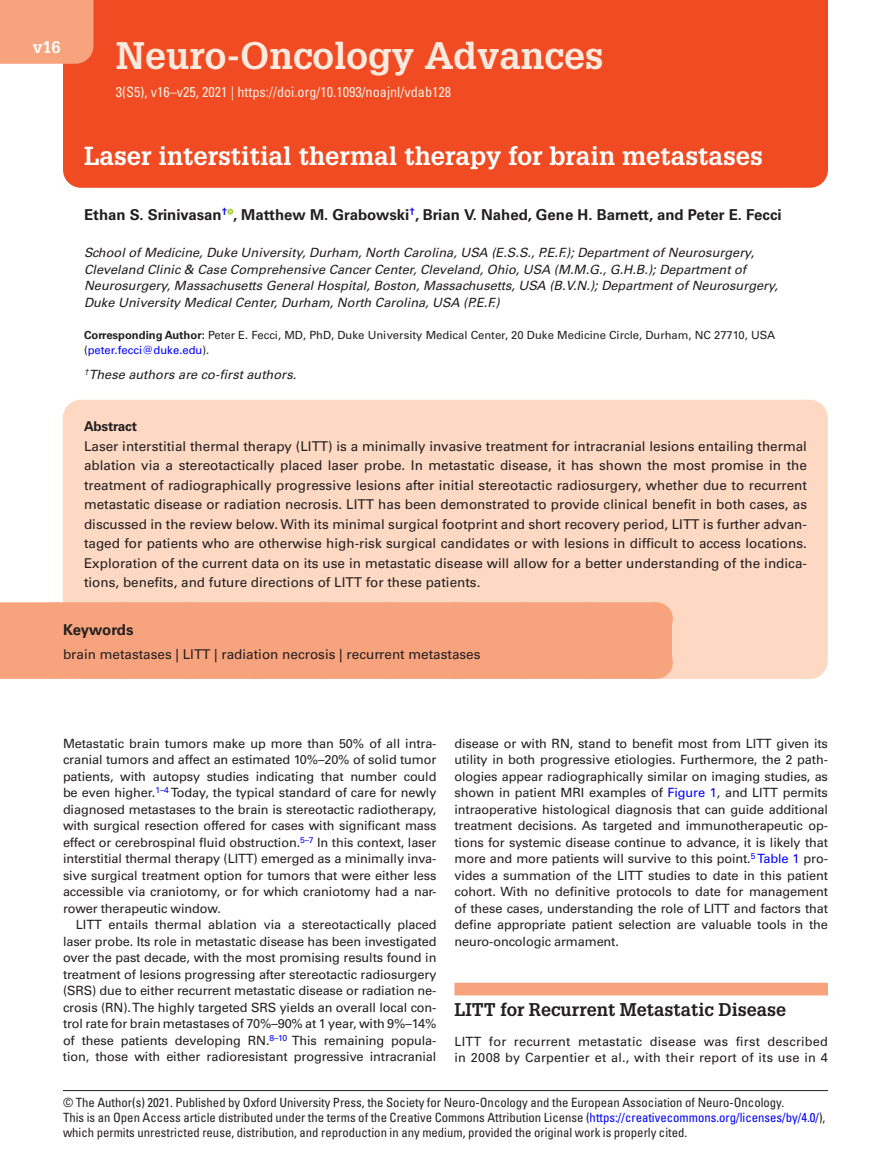
<style>
.page{position:relative;width:891px;height:1175px;background:#fff}
.page>*{position:absolute;margin:0;border:0;box-sizing:border-box;transform-origin:0 0}
.t1{font:700 37.5px "Glypha LT Std";color:#fdeade}
.t2{font:700 25.5px "Glypha LT Std";color:#fff}
.t3{font:700 18px "Glypha LT Std";color:#231f20}
.t4{font:700 16.5px "Glypha LT Std";color:#fff}
.t5{font:700 15px "Univers LT Std";color:#231f20}
.t6{font:condensed 14.25px "Univers LT Std";color:#fdeade}
.t7{font:13.5px/19.5px "Univers LT Std";color:#231f20;text-align:justify}
.t8{font:700 13.5px "Univers LT Std";letter-spacing:-.015em;color:#231f20}
.t9{font:12.75px/16.5px "Univers LT Std";letter-spacing:-.01em;color:#231f20;text-align:justify}
.t10{font:italic 12.75px/16.5px "Univers LT Std";color:#231f20}
.t11{font:condensed 12.75px/15px "Univers LT Std";color:#231f20}
.t12{font:12.75px/16.5px "Univers LT Std";letter-spacing:.015em;color:#231f20}
.t13{font:11.25px/15px "Univers LT Std";color:#231f20}
.s1{font-weight:700}
.s2{color:#00f}
</style>
<div class="page">
<div style="left:63px;top:0;width:765px;height:166px;background:#f04b22"></div>
<div style="left:0;top:0;width:94px;height:64px;background:#f7a37d"></div>
<hr style="left:63px;top:1090px;width:765px;height:1px;background:#231f20">
<div style="left:63px;top:400px;width:765px;height:279px;background:#fdd8c3;border-radius:18px"></div>
<div style="left:0;top:620px;width:672px;height:34px;background:#f7a37d"></div>
<div style="left:0;top:602px;width:656px;height:33px;background:#f7a37d"></div>
<svg style="left:56px;top:602px;width:566px;height:1px"></svg>
<hr style="left:656px;top:602px;width:1px;height:33px;background:#f7a37d">
<div style="left:0;top:636px;width:672px;height:27px;background:#f7a37d"></div>
<div style="left:0;top:646px;width:656px;height:33px;background:#f7a37d"></div>
<svg style="left:59px;top:678px;width:563px;height:1px"></svg>
<hr style="left:656px;top:646px;width:1px;height:33px;background:#f7a37d">
<svg style="left:227px;top:209px;width:6px;height:6px"></svg>
<div style="left:454px;top:982px;width:374px;height:13px;background:#f7a37d"></div>
<div style="left:63px;top:166px;width:765px;height:22px;background:#f04b22"></div>
<p class="t4" style="left:33px;top:37px;width:30px">v16</p>
<h1 class="t1" style="left:116px;top:32px;width:489px">Neuro-Oncology Advances</h1>
<p class="t6" style="left:116px;top:83px;width:337px">3(S5), v16–v25, 2021 | https://doi.org/10.1093/noajnl/vdab128</p>
<h2 class="t2" style="left:84px;top:140px;width:680px">Laser interstitial thermal therapy for brain metastases</h2>
<p class="t5" style="left:84px;top:205px;width:699px">Ethan S. Srinivasan<sup>†</sup> , Matthew M. Grabowski<sup>†</sup>, Brian V. Nahed, Gene H. Barnett, and Peter E. Fecci</p>
<p class="t10" style="left:84px;top:244px;width:696px">School of Medicine, Duke University, Durham, North Carolina, USA (E.S.S., P.E.F.); Department of Neurosurgery, Cleveland Clinic &amp; Case Comprehensive Cancer Center, Cleveland, Ohio, USA (M.M.G., G.H.B.); Department of Neurosurgery, Massachusetts General Hospital, Boston, Massachusetts, USA (B.V.N.); Department of Neurosurgery, Duke University Medical Center, Durham, North Carolina, USA (P.E.F.)</p>
<p class="t13" style="left:84px;top:327px;width:693px"><span class="s1">Corresponding Author:</span> Peter E. Fecci, MD, PhD, Duke University Medical Center, 20 Duke Medicine Circle, Durham, NC 27710, USA (<span class="s2">peter.fecci@duke.edu</span>).</p>
<p class="t10" style="left:84px;top:367px;width:214px"><sup>†</sup>These authors are co-first authors.</p>
<p class="t8" style="left:84px;top:418px;width:55px">Abstract</p>
<p class="t7" style="left:84px;top:436px;width:725px">Laser interstitial thermal therapy (LITT) is a minimally invasive treatment for intracranial lesions entailing thermal ablation via a stereotactically placed laser probe. In metastatic disease, it has shown the most promise in the treatment of radiographically progressive lesions after initial stereotactic radiosurgery, whether due to recurrent metastatic disease or radiation necrosis. LITT has been demonstrated to provide clinical benefit in both cases, as discussed in the review below. With its minimal surgical footprint and short recovery period, LITT is further advan&shy;taged for patients who are otherwise high-risk surgical candidates or with lesions in difficult to access locations.<br>Exploration of the current data on its use in metastatic disease will allow for a better understanding of the indica&shy;tions, benefits, and future directions of LITT for these patients.</p>
<p class="t5" style="left:63px;top:621px;width:72px">Keywords</p>
<p class="t7" style="left:63px;top:645px;width:419px">brain metastases | LITT | radiation necrosis | recurrent metastases</p>
<p class="t9" style="left:63px;top:735px;width:375px">Metastatic brain tumors make up more than 50% of all intra&shy;cranial tumors and affect an estimated 10%–20% of solid tumor patients, with autopsy studies indicating that number could be even higher.<sup>1–4</sup> Today, the typical standard of care for newly diagnosed metastases to the brain is stereotactic radiotherapy, with surgical resection offered for cases with significant mass effect or cerebrospinal fluid obstruction.<sup>5–7</sup> In this context, laser interstitial thermal therapy (LITT) emerged as a minimally inva&shy;sive surgical treatment option for tumors that were either less accessible via craniotomy, or for which craniotomy had a nar&shy;rower therapeutic window.</p>
<p class="t9" style="left:63px;top:916px;width:375px;text-indent:13px">LITT entails thermal ablation via a stereotactically placed laser probe. Its role in metastatic disease has been investigated over the past decade, with the most promising results found in treatment of lesions progressing after stereotactic radiosurgery (SRS) due to either recurrent metastatic disease or radiation ne&shy;crosis (RN). The highly targeted SRS yields an overall local con&shy;trol rate for brain metastases of 70%–90% at 1 year, with 9%–14% of these patients developing RN.<sup>8–10</sup> This remaining popula&shy;tion, those with either radioresistant progressive intracranial</p>
<p class="t9" style="left:454px;top:735px;width:375px">disease or with RN, stand to benefit most from LITT given its utility in both progressive etiologies. Furthermore, the 2 path&shy;ologies appear radiographically similar on imaging studies, as shown in patient MRI examples of <span class="s2">Figure 1</span>, and LITT permits intraoperative histological diagnosis that can guide additional treatment decisions. As targeted and immunotherapeutic op&shy;tions for systemic disease continue to advance, it is likely that more and more patients will survive to this point.<sup>5</sup> <span class="s2">Table 1</span> pro&shy;vides a summation of the LITT studies to date in this patient cohort. With no definitive protocols to date for management of these cases, understanding the role of LITT and factors that define appropriate patient selection are valuable tools in the neuro-oncologic armament.</p>
<h3 class="t3" style="left:454px;top:998px;width:333px">LITT for Recurrent Metastatic Disease</h3>
<p class="t12" style="left:454px;top:1033px;width:375px">LITT for recurrent metastatic disease was first described in 2008 by Carpentier et al., with their report of its use in 4</p>
<p class="t11" style="left:63px;top:1095px;width:723px">© The Author(s) 2021. Published by Oxford University Press, the Society for Neuro-Oncology and the European Association of Neuro-Oncology.</p>
<p class="t11" style="left:63px;top:1110px;width:764px">This is an Open Access article distributed under the terms of the Creative Commons Attribution License (<span class="s2">https://creativecommons.org/licenses/by/4.0/</span>), which permits unrestricted reuse, distribution, and reproduction in any medium, provided the original work is properly cited.</p>
</div>
